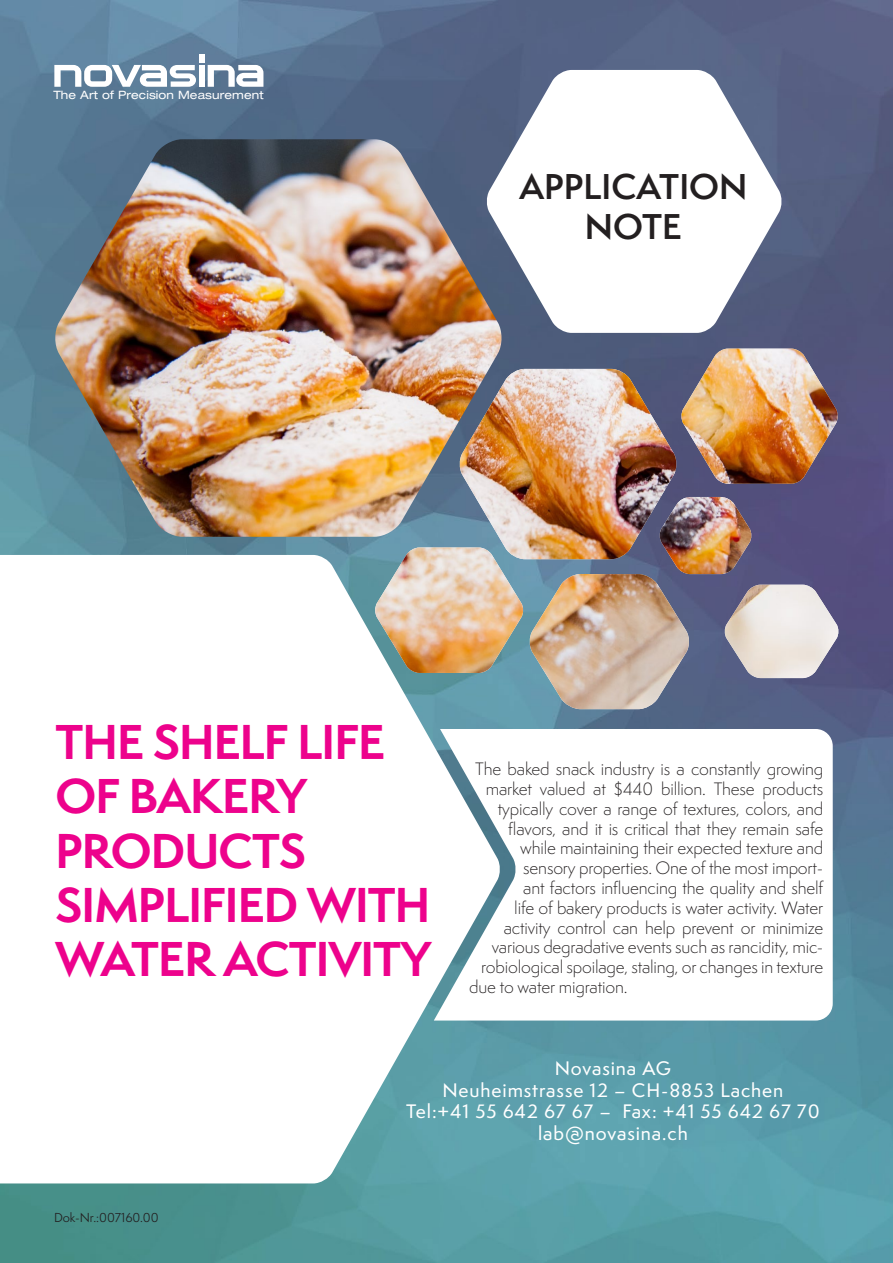
<style>
.page{position:relative;width:893px;height:1263px;background:#fff}
.page>*{position:absolute;margin:0;border:0;box-sizing:border-box;transform-origin:0 0}
.t1{font:700 45px/54px "Semplicita Pro";letter-spacing:-.02em;color:#ed028c}
.t2{font:600 33px/39.6px "Semplicita Pro";color:#231f20;text-align:center}
.t3{font:500 18px/21.6px "Semplicita Pro";letter-spacing:.05em;color:#fff;text-align:center}
.t4{font:300 16.5px "Semplicita Pro";letter-spacing:-.01em;color:#231f20}
.t5{font:12px "Semplicita Pro";color:#231f20}
.t6{font:expanded 11.55px "Helvetica Neue";letter-spacing:.01em;color:#fff}
</style>
<div class="page">
<img style="left:0;top:0;width:893px;height:1263px">
<svg style="left:54px;top:65px;width:142px;height:22px"></svg>
<div style="left:199px;top:54px;width:6px;height:8px;background:#fff"></div>
<div style="left:199px;top:65px;width:6px;height:22px;background:#fff"></div>
<svg style="left:208px;top:65px;width:55px;height:22px"></svg>
<img style="left:54px;top:139px;width:449px;height:398px">
<svg style="left:486px;top:70px;width:296px;height:263px"></svg>
<svg style="left:0;top:555px;width:501px;height:628px"></svg>
<img style="left:375px;top:349px;width:464px;height:360px">
<img style="left:724px;top:585px;width:115px;height:93px">
<svg style="left:434px;top:729px;width:399px;height:291px"></svg>
<p class="t6" style="left:53px;top:88px;width:212px">The Art of Precision Measurement</p>
<h2 class="t2" style="left:519px;top:167px;width:229px">APPLICATION<br>NOTE</h2>
<h1 class="t1" style="left:55px;top:715px;width:377px">THE SHELF LIFE<br>OF BAKERY<br>PRODUCTS<br>SIMPLIFIED WITH<br>WATER ACTIVITY</h1>
<p class="t4" style="left:475px;top:758px;width:350px">The baked snack industry is a constantly growing</p>
<p class="t4" style="left:486px;top:778px;width:339px">market valued at $440 billion. These products</p>
<p class="t4" style="left:498px;top:797px;width:327px">typically cover a range of textures, colors, and</p>
<p class="t4" style="left:508px;top:817px;width:316px">flavors, and it is critical that they remain safe</p>
<p class="t4" style="left:520px;top:837px;width:304px">while maintaining their expected texture and</p>
<p class="t4" style="left:523px;top:857px;width:302px">sensory properties. One of the most import-</p>
<p class="t4" style="left:523px;top:877px;width:302px">ant factors influencing the quality and shelf</p>
<p class="t4" style="left:514px;top:896px;width:311px">life of bakery products is water activity. Water</p>
<p class="t4" style="left:504px;top:916px;width:321px">activity control can help prevent or minimize</p>
<p class="t4" style="left:492px;top:936px;width:333px">various degradative events such as rancidity, mic-</p>
<p class="t4" style="left:481px;top:956px;width:343px">robiological spoilage, staling, or changes in texture</p>
<p class="t4" style="left:469px;top:976px;width:160px">due to water migration.</p>
<p class="t5" style="left:54px;top:1209px;width:106px">Dok-Nr.:007160.00</p>
<p class="t3" style="left:406px;top:1057px;width:415px">Novasina AG<br>Neuheimstrasse 12 – CH-8853 Lachen<br>Tel:+41 55 642 67 67 – Fax: +41 55 642 67 70 lab@novasina.ch</p>
</div>
